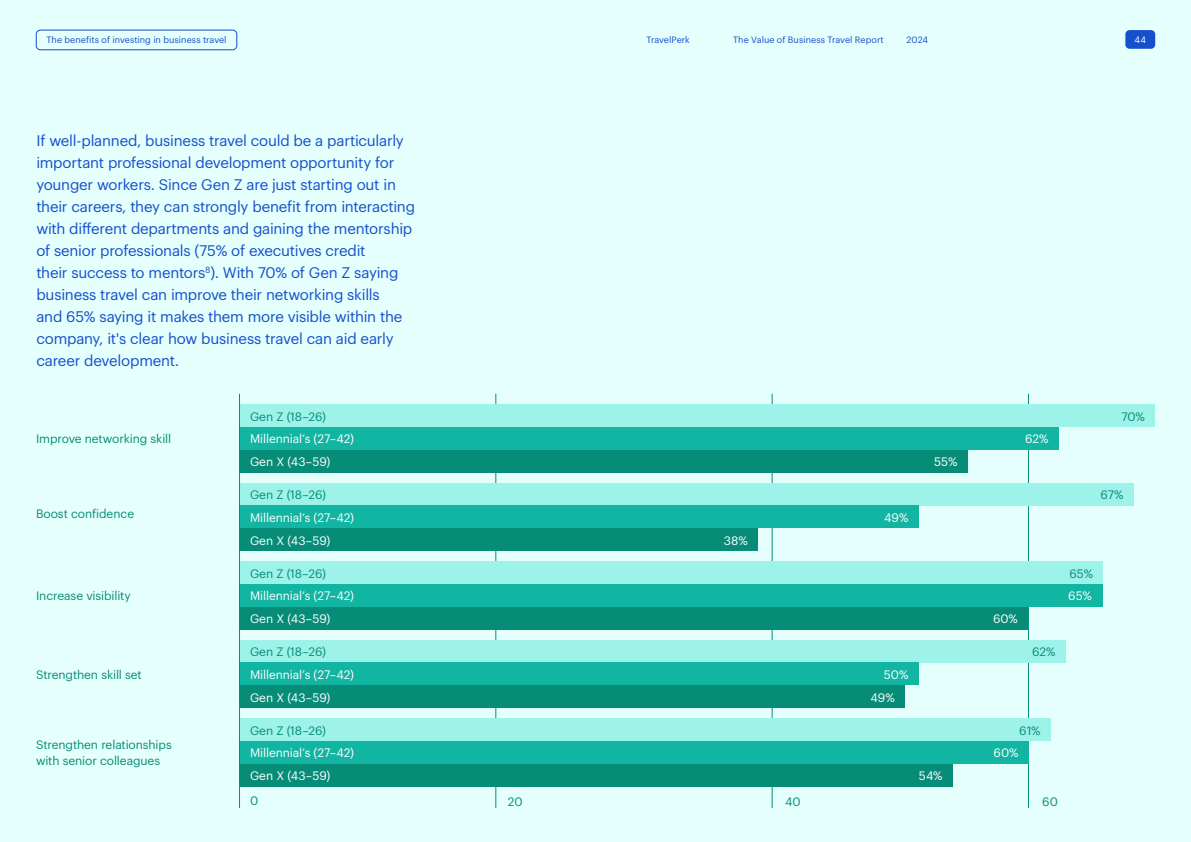
<style>
.page{position:relative;width:1191px;height:842px;background:#e5fffc}
.page>*{position:absolute;margin:0;border:0;box-sizing:border-box;transform-origin:0 0}
.t1{font:15px/22px "Graphik";letter-spacing:-.015em;color:#144fcc}
.t2{font:12px/16px "Graphik";letter-spacing:-.005em;color:#078c78}
.t3{font:12px/22.7px "Graphik";letter-spacing:-.005em;color:#fff}
.t4{font:9px "Graphik";letter-spacing:.005em;color:#144fcc}
.t5{font:9px "Graphik";color:#fff}
</style>
<div class="page">
<hr style="left:495px;top:394px;width:1px;height:414px;background:#078c78">
<hr style="left:771px;top:394px;width:1px;height:414px;background:#078c78">
<hr style="left:1028px;top:394px;width:1px;height:414px;background:#078c78">
<div style="left:239px;top:404px;width:916px;height:23px;background:#9df2e9"></div>
<div style="left:239px;top:427px;width:819px;height:23px;background:#12b4a2"></div>
<div style="left:239px;top:450px;width:728px;height:22px;background:#078c78"></div>
<div style="left:239px;top:483px;width:894px;height:22px;background:#9df2e9"></div>
<div style="left:239px;top:505px;width:679px;height:23px;background:#12b4a2"></div>
<div style="left:239px;top:528px;width:519px;height:23px;background:#078c78"></div>
<div style="left:239px;top:561px;width:864px;height:23px;background:#9df2e9"></div>
<div style="left:239px;top:584px;width:864px;height:23px;background:#12b4a2"></div>
<div style="left:239px;top:607px;width:789px;height:22px;background:#078c78"></div>
<div style="left:239px;top:640px;width:826px;height:22px;background:#9df2e9"></div>
<div style="left:239px;top:662px;width:679px;height:23px;background:#12b4a2"></div>
<div style="left:239px;top:685px;width:665px;height:23px;background:#078c78"></div>
<div style="left:239px;top:718px;width:811px;height:23px;background:#9df2e9"></div>
<div style="left:239px;top:741px;width:789px;height:23px;background:#12b4a2"></div>
<div style="left:239px;top:764px;width:713px;height:22px;background:#078c78"></div>
<hr style="left:239px;top:394px;width:1px;height:414px;background:#078c78">
<div style="left:1125px;top:30px;width:30px;height:19px;background:#144fcc;border-radius:4px"></div>
<div style="left:36px;top:30px;width:201px;height:20px;border:1px solid #144fcc;border-radius:4px"></div>
<p class="t4" style="left:46px;top:33px;width:182px">The benefits of investing in business travel</p>
<p class="t4" style="left:646px;top:33px;width:45px">TravelPerk</p>
<p class="t4" style="left:733px;top:33px;width:152px">The Value of Business Travel Report</p>
<p class="t4" style="left:906px;top:33px;width:23px">2024</p>
<p class="t5" style="left:1134px;top:33px;width:13px">44</p>
<p class="t1" style="left:36px;top:128px;width:380px">If well-planned, business travel could be a particularly important professional development opportunity for younger workers. Since Gen Z are just starting out in their careers, they can strongly benefit from interacting with different departments and gaining the mentorship of senior professionals (75% of executives credit<br>their success to mentors<sup>8</sup>). With 70% of Gen Z saying business travel can improve their networking skills<br>and 65% saying it makes them more visible within the company, it's clear how business travel can aid early career development.</p>
<p class="t2" style="left:36px;top:430px;width:137px">Improve networking skill</p>
<p class="t2" style="left:36px;top:505px;width:100px">Boost confidence</p>
<p class="t2" style="left:36px;top:587px;width:96px">Increase visibility</p>
<p class="t2" style="left:36px;top:665px;width:107px">Strengthen skill set</p>
<p class="t2" style="left:36px;top:736px;width:137px">Strengthen relationships with senior colleagues</p>
<p class="t2" style="left:250px;top:407px;width:77px">Gen Z (18–26)</p>
<p class="t2" style="left:1121px;top:407px;width:25px">70%</p>
<p class="t3" style="left:250px;top:426px;width:105px">Millennial’s (27–42)<br>Gen X (43–59)</p>
<p class="t3" style="left:1025px;top:426px;width:25px">62%</p>
<p class="t3" style="left:934px;top:449px;width:25px">55%</p>
<p class="t2" style="left:250px;top:486px;width:77px">Gen Z (18–26)</p>
<p class="t3" style="left:250px;top:505px;width:105px">Millennial’s (27–42)</p>
<p class="t3" style="left:250px;top:528px;width:82px">Gen X (43–59)</p>
<p class="t2" style="left:250px;top:564px;width:77px">Gen Z (18–26)</p>
<p class="t3" style="left:250px;top:584px;width:105px">Millennial’s (27–42)</p>
<p class="t3" style="left:250px;top:606px;width:82px">Gen X (43–59)</p>
<p class="t2" style="left:250px;top:643px;width:77px">Gen Z (18–26)</p>
<p class="t3" style="left:250px;top:662px;width:105px">Millennial’s (27–42)</p>
<p class="t3" style="left:250px;top:685px;width:82px">Gen X (43–59)</p>
<p class="t2" style="left:250px;top:721px;width:77px">Gen Z (18–26)</p>
<p class="t3" style="left:250px;top:741px;width:105px">Millennial’s (27–42)</p>
<p class="t3" style="left:250px;top:763px;width:82px">Gen X (43–59)</p>
<p class="t3" style="left:724px;top:528px;width:25px">38%</p>
<p class="t3" style="left:884px;top:505px;width:26px">49%</p>
<p class="t3" style="left:870px;top:662px;width:40px;text-indent:13px">50%<br>49%</p>
<p class="t3" style="left:919px;top:763px;width:25px">54%</p>
<p class="t3" style="left:993px;top:606px;width:27px">60%</p>
<p class="t2" style="left:1032px;top:643px;width:25px">62%</p>
<p class="t2" style="left:1019px;top:721px;width:23px">61%</p>
<p class="t3" style="left:993px;top:741px;width:27px">60%</p>
<p class="t2" style="left:250px;top:792px;width:10px">0</p>
<p class="t2" style="left:508px;top:793px;width:16px">20</p>
<p class="t2" style="left:785px;top:793px;width:17px">40</p>
<p class="t2" style="left:1042px;top:793px;width:17px">60</p>
<p class="t2" style="left:1100px;top:486px;width:25px">67%</p>
<p class="t2" style="left:1069px;top:564px;width:25px">65%</p>
<p class="t3" style="left:1068px;top:584px;width:25px">65%</p>
</div>
